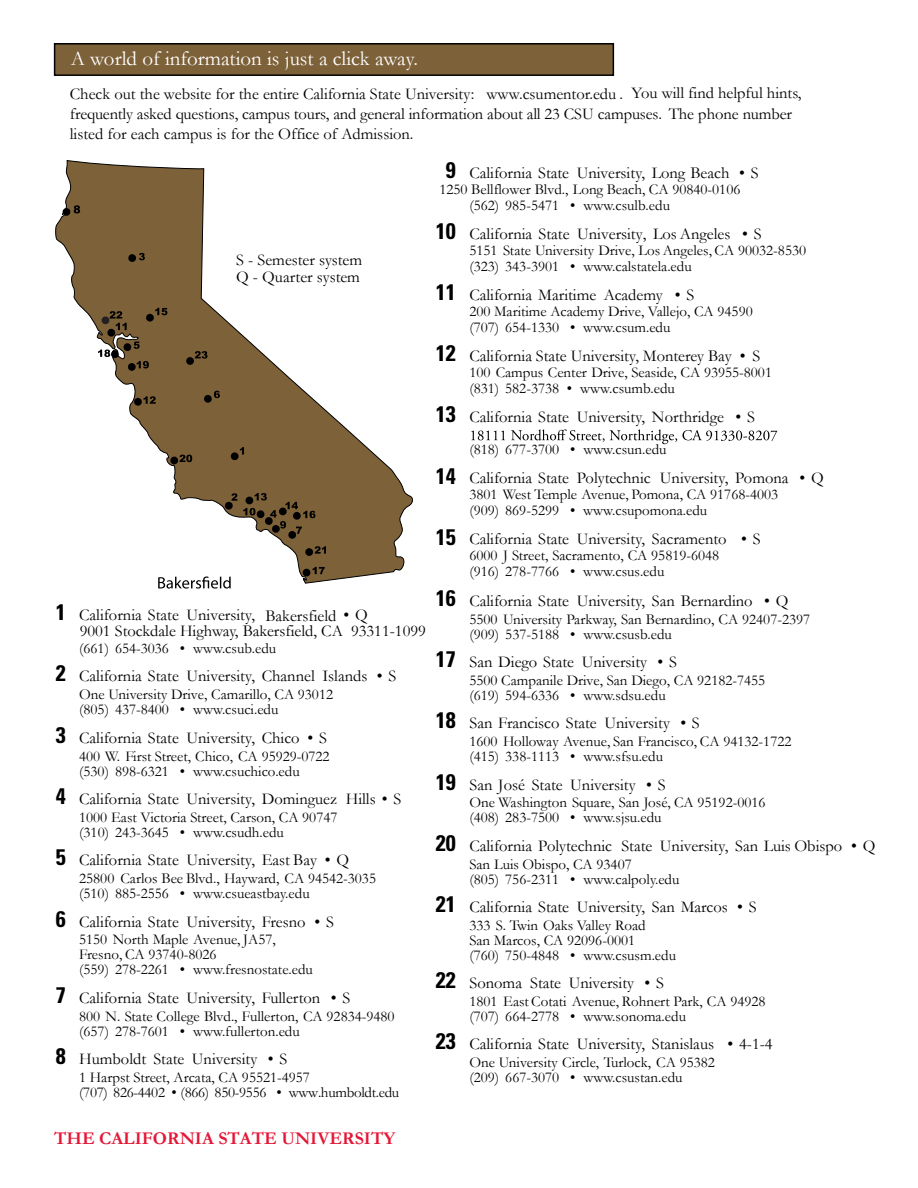
<style>
.page{position:relative;width:918px;height:1188px;background:#fff}
.page>*{position:absolute;margin:0;border:0;box-sizing:border-box;transform-origin:0 0}
.t1{font:700 condensed 22.5px "Univers LT Std";color:#000}
.t2{font:21px "Garamond";color:#fff}
.t3{font:700 18px "Garamond";color:#e31837}
.t4{font:16.5px/19.8px "Garamond";color:#000}
.t5{font:15px/15px "Garamond";color:#000}
.t6{font:15px/15px "Garamond";letter-spacing:-.02em;color:#000}
.s1{font-family:"Univers LT Std";font-weight:700;font-stretch:condensed;font-size:22.5px}
</style>
<div class="page">
<div style="left:55px;top:44px;width:558px;height:31px;background:#7d6139"></div>
<div style="left:54px;top:43px;width:560px;height:33px;border:2px solid #000"></div>
<svg style="left:55px;top:160px;width:358px;height:424px"></svg>
<svg style="left:128px;top:253px;width:17px;height:9px"></svg>
<svg style="left:98px;top:308px;width:69px;height:63px;background:#786346"></svg>
<svg style="left:186px;top:351px;width:22px;height:14px"></svg>
<svg style="left:134px;top:396px;width:22px;height:10px"></svg>
<svg style="left:204px;top:391px;width:16px;height:12px"></svg>
<svg style="left:170px;top:455px;width:22px;height:10px"></svg>
<svg style="left:230px;top:447px;width:14px;height:14px"></svg>
<svg style="left:224px;top:493px;width:13px;height:17px"></svg>
<svg style="left:243px;top:493px;width:72px;height:46px;background:#756146"></svg>
<svg style="left:305px;top:546px;width:21px;height:10px"></svg>
<svg style="left:302px;top:567px;width:23px;height:10px"></svg>
<svg style="left:62px;top:205px;width:18px;height:11px"></svg>
<svg style="left:158px;top:576px;width:73px;height:13px"></svg>
<svg style="left:471px;top:429px;width:306px;height:15px"></svg>
<h2 class="t2" style="left:71px;top:46px;width:349px">A world of information is just a click away.</h2>
<p class="t4" style="left:70px;top:84px;width:724px">Check out the website for the entire California State University: www.csumentor.edu .<br>frequently asked questions, campus tours, and general information about all 23 CSU campuses. The phone number listed for each campus is for the Office of Admission.</p>
<p class="t4" style="left:632px;top:82px;width:172px">You will find helpful hints,</p>
<p class="t4" style="left:236px;top:251px;width:128px;line-height:17.7px">S - Semester system<br>Q - Quarter system</p>
<p class="t4" style="left:56px;top:605px;width:201px"><span class="s1">1</span> California State University,</p>
<p class="t4" style="left:265px;top:606px;width:104px">Bakersfield • Q</p>
<p class="t5" style="left:79px;top:640px;width:198px">(661) 654-3036 • www.csub.edu</p>
<p class="t4" style="left:56px;top:666px;width:342px"><span class="s1">2</span> California State University, Channel Islands • S</p>
<p class="t5" style="left:79px;top:686px;width:255px">One University Drive, Camarillo, CA 93012 (805) 437-8400 • www.csuci.edu</p>
<p class="t4" style="left:56px;top:728px;width:273px"><span class="s1">3</span> California State University, Chico • S</p>
<p class="t5" style="left:79px;top:748px;width:252px">400 W. First Street, Chico, CA 95929-0722 (530) 898-6321 • www.csuchico.edu</p>
<p class="t4" style="left:56px;top:789px;width:347px"><span class="s1">4</span> California State University, Dominguez Hills • S</p>
<p class="t5" style="left:79px;top:810px;width:260px">1000 East Victoria Street, Carson, CA 90747 (310) 243-3645 • www.csudh.edu</p>
<p class="t4" style="left:56px;top:850px;width:295px"><span class="s1">5</span> California State University, East Bay • Q</p>
<p class="t5" style="left:79px;top:871px;width:298px">25800 Carlos Bee Blvd., Hayward, CA 94542-3035 (510) 885-2556 • www.csueastbay.edu</p>
<p class="t4" style="left:56px;top:911px;width:280px"><span class="s1">6</span> California State University, Fresno • S</p>
<p class="t5" style="left:79px;top:932px;width:235px">5150 North Maple Avenue, JA57,<br>Fresno, CA 93740-8026<br>(559) 278-2261 • www.fresnostate.edu</p>
<p class="t4" style="left:56px;top:988px;width:296px"><span class="s1">7</span> California State University, Fullerton • S</p>
<p class="t5" style="left:79px;top:1008px;width:317px">800 N. State College Blvd., Fullerton, CA 92834-9480 (657) 278-7601 • www.fullerton.edu</p>
<p class="t4" style="left:56px;top:1049px;width:233px"><span class="s1">8</span> Humboldt State University • S</p>
<p class="t6" style="left:79px;top:1069px;width:322px">1 Harpst Street, Arcata, CA 95521-4957<br>(707) 826-4402 • (866) 850-9556 • www.humboldt.edu</p>
<p class="t3" style="left:54px;top:1127px;width:343px">THE CALIFORNIA STATE UNIVERSITY</p>
<p class="t4" style="left:80px;top:621px;width:348px">9001 Stockdale Highway, Bakersfield, CA 93311-1099</p>
<h1 class="t1" style="left:446px;top:156px;width:11px">9</h1>
<p class="t4" style="left:469px;top:162px;width:291px">California State University, Long Beach • S</p>
<p class="t5" style="left:469px;top:181px;width:272px;line-height:16px;text-indent:-30px">1250 Bellflower Blvd., Long Beach, CA 90840-0106 (562) 985-5471 • www.csulb.edu</p>
<p class="t4" style="left:469px;top:223px;width:294px">California State University, Los Angeles • S</p>
<p class="t5" style="left:469px;top:242px;width:338px;line-height:16px">5151 State University Drive, Los Angeles, CA 90032-8530 (323) 343-3901 • www.calstatela.edu</p>
<p class="t4" style="left:469px;top:284px;width:226px">California Maritime Academy • S</p>
<p class="t5" style="left:469px;top:303px;width:285px;line-height:16px">200 Maritime Academy Drive, Vallejo, CA 94590 (707) 654-1330 • www.csum.edu</p>
<p class="t4" style="left:469px;top:345px;width:292px">California State University, Monterey Bay • S</p>
<p class="t5" style="left:469px;top:364px;width:304px;line-height:16px">100 Campus Center Drive, Seaside, CA 93955-8001 (831) 582-3738 • www.csumb.edu</p>
<p class="t4" style="left:469px;top:406px;width:287px">California State University, Northridge • S</p>
<p class="t5" style="left:469px;top:442px;width:199px">(818) 677-3700 • www.csun.edu</p>
<p class="t4" style="left:469px;top:468px;width:356px">California State Polytechnic University, Pomona • Q</p>
<p class="t5" style="left:469px;top:486px;width:310px;line-height:16px">3801 West Temple Avenue, Pomona, CA 91768-4003 (909) 869-5299 • www.csupomona.edu</p>
<p class="t4" style="left:469px;top:529px;width:293px">California State University, Sacramento • S</p>
<p class="t5" style="left:469px;top:547px;width:251px;line-height:16px">6000 J Street, Sacramento, CA 95819-6048 (916) 278-7766 • www.csus.edu</p>
<p class="t4" style="left:436px;top:591px;width:354px"><span class="s1">16</span> California State University, San Bernardino • Q</p>
<p class="t5" style="left:469px;top:611px;width:342px">5500 University Parkway, San Bernardino, CA 92407-2397 (909) 537-5188 • www.csusb.edu</p>
<p class="t4" style="left:436px;top:652px;width:243px"><span class="s1">17</span> San Diego State University • S</p>
<p class="t5" style="left:469px;top:673px;width:297px">5500 Campanile Drive, San Diego, CA 92182-7455 (619) 594-6336 • www.sdsu.edu</p>
<p class="t4" style="left:436px;top:713px;width:265px"><span class="s1">18</span> San Francisco State University • S</p>
<p class="t5" style="left:469px;top:734px;width:324px">1600 Holloway Avenue, San Francisco, CA 94132-1722 (415) 338-1113 • www.sfsu.edu</p>
<p class="t4" style="left:436px;top:774px;width:231px"><span class="s1">19</span> San José State University • S</p>
<p class="t5" style="left:469px;top:795px;width:298px">One Washington Square, San José, CA 95192-0016 (408) 283-7500 • www.sjsu.edu</p>
<p class="t4" style="left:436px;top:836px;width:441px"><span class="s1">20</span> California Polytechnic State University, San Luis Obispo • Q</p>
<p class="t5" style="left:469px;top:856px;width:212px">San Luis Obispo, CA 93407<br>(805) 756-2311 • www.calpoly.edu</p>
<p class="t4" style="left:436px;top:897px;width:322px"><span class="s1">21</span> California State University, San Marcos • S</p>
<p class="t5" style="left:469px;top:917px;width:208px">333 S. Twin Oaks Valley Road<br>San Marcos, CA 92096-0001<br>(760) 750-4848 • www.csusm.edu</p>
<p class="t4" style="left:436px;top:973px;width:230px"><span class="s1">22</span> Sonoma State University • S</p>
<p class="t5" style="left:469px;top:994px;width:298px">1801 East Cotati Avenue, Rohnert Park, CA 94928 (707) 664-2778 • www.sonoma.edu</p>
<p class="t4" style="left:436px;top:1034px;width:338px"><span class="s1">23</span> California State University, Stanislaus • 4-1-4</p>
<p class="t5" style="left:469px;top:1055px;width:247px">One University Circle, Turlock, CA 95382 (209) 667-3070 • www.csustan.edu</p>
<h1 class="t1" style="left:436px;top:217px;width:21px">10</h1>
<h1 class="t1" style="left:436px;top:278px;width:21px">11</h1>
<h1 class="t1" style="left:436px;top:339px;width:21px">12</h1>
<h1 class="t1" style="left:436px;top:401px;width:21px">13</h1>
<h1 class="t1" style="left:436px;top:462px;width:21px">14</h1>
<h1 class="t1" style="left:436px;top:523px;width:21px">15</h1>
</div>
